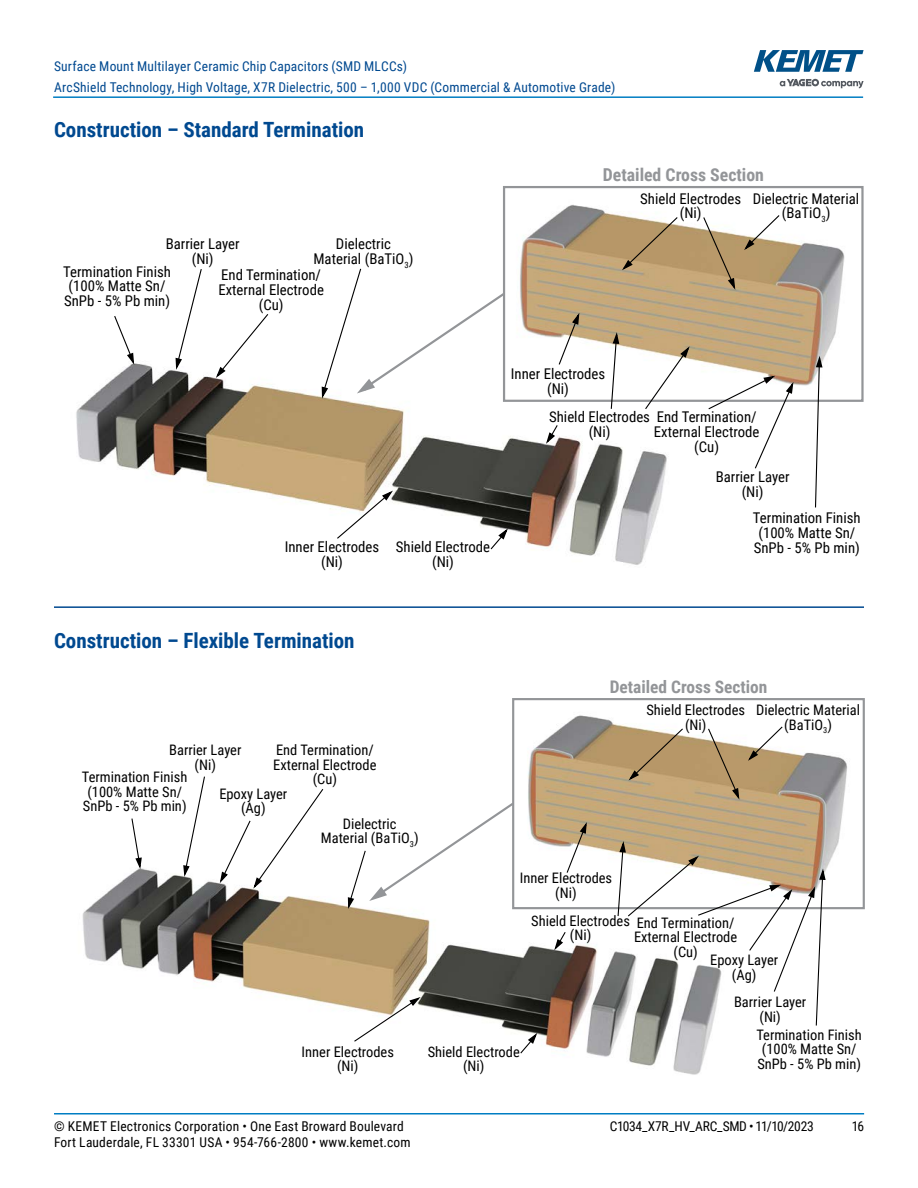
<style>
.page{position:relative;width:918px;height:1188px;background:#fff}
.page>*{position:absolute;margin:0;border:0;box-sizing:border-box;transform-origin:0 0}
.t1{font:700 21px "Roboto Condensed";color:#004990}
.t2{font:700 17.7px "Roboto Condensed";color:#939598}
.t3{font:700 17.4px "Roboto Condensed";color:#939598}
.t4{font:14.85px/14.9px "Roboto Condensed";color:#000;text-align:center}
.t5{font:14.4px/14.4px "Roboto Condensed";color:#000;text-align:center}
.t6{font:13.5px/21px "Roboto Condensed";letter-spacing:.015em;color:#004990}
.t7{font:13.5px "Roboto Condensed";letter-spacing:.015em;color:#000}
.t8{font:13.5px "Roboto Condensed";letter-spacing:-.02em;color:#000}
</style>
<div class="page">
<hr style="left:54px;top:1113px;width:810px;height:2px;background:#007dc3">
<hr style="left:53px;top:96px;width:810px;height:2px;background:#007dc3">
<svg style="left:780px;top:79px;width:84px;height:9px"></svg>
<svg style="left:754px;top:50px;width:110px;height:22px"></svg>
<hr style="left:54px;top:606px;width:810px;height:2px;background:#004990">
<img style="left:76px;top:363px;width:589px;height:202px">
<img style="left:425px;top:204px;width:420px;height:272px">
<svg style="left:321px;top:267px;width:186px;height:134px"></svg>
<div style="left:503px;top:186px;width:361px;height:216px;border:2px solid #939598"></div>
<svg style="left:814px;top:353px;width:9px;height:155px"></svg>
<svg style="left:113px;top:316px;width:22px;height:51px"></svg>
<svg style="left:175px;top:269px;width:28px;height:103px"></svg>
<svg style="left:214px;top:314px;width:55px;height:66px"></svg>
<svg style="left:707px;top:375px;width:87px;height:95px"></svg>
<svg style="left:742px;top:214px;width:39px;height:38px"></svg>
<svg style="left:558px;top:310px;width:22px;height:56px"></svg>
<svg style="left:620px;top:216px;width:59px;height:56px;background:#b89c72"></svg>
<svg style="left:702px;top:216px;width:34px;height:76px"></svg>
<svg style="left:489px;top:526px;width:21px;height:25px"></svg>
<svg style="left:545px;top:424px;width:14px;height:22px"></svg>
<svg style="left:610px;top:330px;width:10px;height:80px"></svg>
<svg style="left:644px;top:344px;width:47px;height:66px"></svg>
<svg style="left:336px;top:489px;width:59px;height:51px"></svg>
<img style="left:82px;top:868px;width:630px;height:207px">
<img style="left:436px;top:715px;width:429px;height:267px">
<svg style="left:347px;top:801px;width:169px;height:110px"></svg>
<div style="left:512px;top:698px;width:353px;height:211px;border:2px solid #939598"></div>
<svg style="left:131px;top:818px;width:12px;height:54px"></svg>
<svg style="left:182px;top:776px;width:24px;height:103px"></svg>
<svg style="left:746px;top:725px;width:38px;height:38px"></svg>
<svg style="left:219px;top:789px;width:105px;height:102px"></svg>
<svg style="left:566px;top:820px;width:22px;height:54px"></svg>
<svg style="left:627px;top:727px;width:57px;height:55px;background:#b89c72"></svg>
<svg style="left:707px;top:727px;width:33px;height:75px"></svg>
<svg style="left:519px;top:1031px;width:20px;height:24px"></svg>
<svg style="left:553px;top:931px;width:14px;height:21px"></svg>
<svg style="left:617px;top:838px;width:210px;height:189px"></svg>
<svg style="left:353px;top:996px;width:70px;height:47px"></svg>
<p class="t6" style="left:54px;top:55px;width:563px">Surface Mount Multilayer Ceramic Chip Capacitors (SMD MLCCs)<br>ArcShield Technology, High Voltage, X7R Dielectric, 500 – 1,000 VDC (Commercial &amp; Automotive Grade)</p>
<h1 class="t1" style="left:54px;top:115px;width:312px">Construction – Standard Termination</h1>
<p class="t2" style="left:603px;top:162px;width:163px">Detailed Cross Section</p>
<p class="t4" style="left:313px;top:236px;width:102px">Dielectric<br>Material (BaTiO<sub>3</sub>)</p>
<p class="t4" style="left:166px;top:236px;width:75px">Barrier Layer (Ni)</p>
<p class="t4" style="left:218px;top:267px;width:107px">End Termination/<br>External Electrode (Cu)</p>
<p class="t4" style="left:63px;top:263px;width:109px">Termination Finish (100% Matte Sn/<br>SnPb - 5% Pb min)</p>
<p class="t4" style="left:285px;top:539px;width:96px">Inner Electrodes (Ni)</p>
<p class="t4" style="left:396px;top:539px;width:96px">Shield Electrode (Ni)</p>
<p class="t4" style="left:640px;top:190px;width:102px">Shield Electrodes (Ni)</p>
<p class="t4" style="left:753px;top:190px;width:108px">Dielectric Material (BaTiO<sub>3</sub>)</p>
<p class="t4" style="left:511px;top:366px;width:96px">Inner Electrodes (Ni)</p>
<p class="t4" style="left:589px;top:409px;width:170px;text-align:left;text-indent:-39px">Shield Electrodes End Termination/ (Ni)</p>
<p class="t4" style="left:654px;top:424px;width:107px">External Electrode (Cu)</p>
<p class="t4" style="left:716px;top:469px;width:75px">Barrier Layer (Ni)</p>
<p class="t4" style="left:753px;top:510px;width:109px">Termination Finish (100% Matte Sn/<br>SnPb - 5% Pb min)</p>
<h1 class="t1" style="left:54px;top:626px;width:302px">Construction – Flexible Termination</h1>
<p class="t5" style="left:273px;top:742px;width:105px">End Termination/<br>External Electrode (Cu)</p>
<p class="t5" style="left:169px;top:742px;width:74px">Barrier Layer (Ni)</p>
<p class="t5" style="left:82px;top:769px;width:107px">Termination Finish (100% Matte Sn/<br>SnPb - 5% Pb min)</p>
<p class="t5" style="left:219px;top:786px;width:69px">Epoxy Layer (Ag)</p>
<p class="t5" style="left:321px;top:816px;width:99px">Dielectric<br>Material (BaTiO<sub>3</sub>)</p>
<p class="t3" style="left:610px;top:675px;width:159px">Detailed Cross Section</p>
<p class="t5" style="left:646px;top:703px;width:100px">Shield Electrodes (Ni)</p>
<p class="t5" style="left:756px;top:703px;width:105px">Dielectric Material (BaTiO<sub>3</sub>)</p>
<p class="t5" style="left:520px;top:871px;width:94px">Inner Electrodes (Ni)</p>
<p class="t5" style="left:531px;top:913px;width:100px">Shield Electrodes (Ni)</p>
<p class="t5" style="left:634px;top:915px;width:105px">End Termination/<br>External Electrode (Cu)</p>
<p class="t5" style="left:710px;top:953px;width:69px">Epoxy Layer (Ag)</p>
<p class="t5" style="left:734px;top:994px;width:74px">Barrier Layer (Ni)</p>
<p class="t5" style="left:302px;top:1044px;width:94px">Inner Electrodes (Ni)</p>
<p class="t5" style="left:428px;top:1044px;width:94px">Shield Electrode (Ni)</p>
<p class="t5" style="left:756px;top:1027px;width:107px">Termination Finish (100% Matte Sn/<br>SnPb - 5% Pb min)</p>
<p class="t7" style="left:54px;top:1116px;width:351px">© KEMET Electronics Corporation • One East Broward Boulevard</p>
<p class="t8" style="left:610px;top:1116px;width:206px">C1034_X7R_HV_ARC_SMD • 11/10/2023</p>
<p class="t7" style="left:852px;top:1116px;width:14px">16</p>
<p class="t7" style="left:54px;top:1133px;width:358px">Fort Lauderdale, FL 33301 USA • 954-766-2800 • www.kemet.com</p>
</div>
